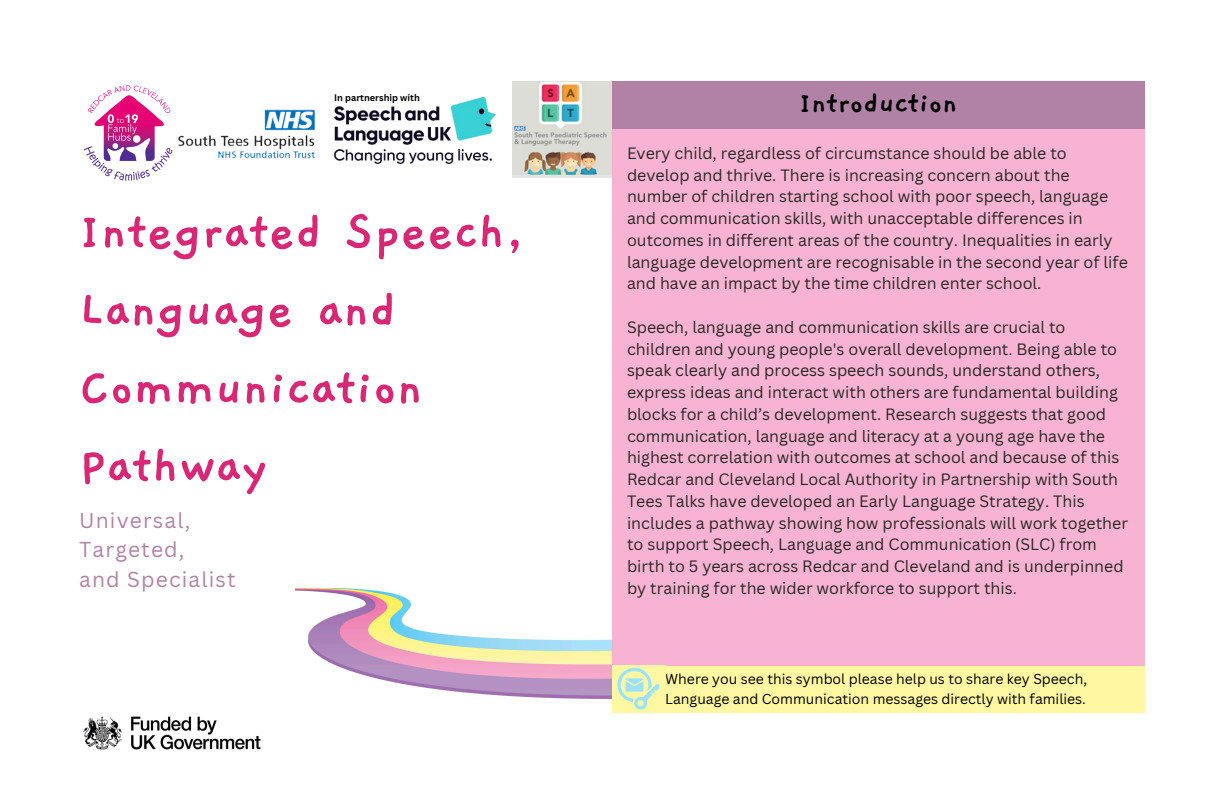
<style>
.page{position:relative;width:1224px;height:792px;background:#fff}
.page>*{position:absolute;margin:0;border:0;box-sizing:border-box;transform-origin:0 0}
.t1{font:700 56px/78px "Gaegu";color:#d92675}
.t2{font:700 32px "Gaegu";color:#000}
.t3{font:21px/29.2px "Canva Sans";letter-spacing:.055em;color:#b182a6}
.t4{font:16px/21.8px "Canva Sans";color:#000}
.t5{font:14px/19.5px "Canva Sans";color:#000}
.t6{font:700 9.2px "Canva Sans";color:#000}
</style>
<div class="page">
<img style="left:512px;top:82px;width:100px;height:96px">
<img style="left:295px;top:588px;width:317px;height:111px">
<img style="left:179px;top:109px;width:137px;height:50px">
<img style="left:333px;top:96px;width:163px;height:69px">
<img style="left:83px;top:85px;width:96px;height:96px">
<img style="left:83px;top:716px;width:178px;height:34px">
<div style="left:612px;top:82px;width:533px;height:47px;background:#b182a6"></div>
<div style="left:665px;top:665px;width:480px;height:48px;background:#fff7a1"></div>
<div style="left:612px;top:129px;width:533px;height:536px;background:#f7b3d1"></div>
<div style="left:612px;top:665px;width:53px;height:48px;background:#fff7a1"></div>
<svg style="left:617px;top:668px;width:42px;height:42px"></svg>
<p class="t6" style="left:334px;top:91px;width:87px">In partnership with</p>
<h3 class="t2" style="left:799px;top:88px;width:160px">Introduction</h3>
<p class="t1" style="left:79px;top:194px;width:447px">Integrated Speech,<br>Language and<br>Communication<br>Pathway</p>
<h2 class="t3" style="left:79px;top:505px;width:158px">Universal,<br>Targeted,<br>and Specialist</h2>
<p class="t4" style="left:627px;top:142px;width:502px">Every child, regardless of circumstance should be able to develop and thrive. There is increasing concern about the number of children starting school with poor speech, language and communication skills, with unacceptable differences in outcomes in different areas of the country. Inequalities in early language development are recognisable in the second year of life and have an impact by the time children enter school.</p>
<p class="t4" style="left:627px;top:316px;width:503px">Speech, language and communication skills are crucial to children and young people's overall development. Being able to speak clearly and process speech sounds, understand others, express ideas and interact with others are fundamental building blocks for a child’s development. Research suggests that good communication, language and literacy at a young age have the highest correlation with outcomes at school and because of this Redcar and Cleveland Local Authority in Partnership with South Tees Talks have developed an Early Language Strategy. This includes a pathway showing how professionals will work together to support Speech, Language and Communication (SLC) from birth to 5 years across Redcar and Cleveland and is underpinned by training for the wider workforce to support this.</p>
<p class="t5" style="left:665px;top:669px;width:423px">Where you see this symbol please help us to share key Speech,<br>Language and Communication messages directly with families.</p>
</div>
